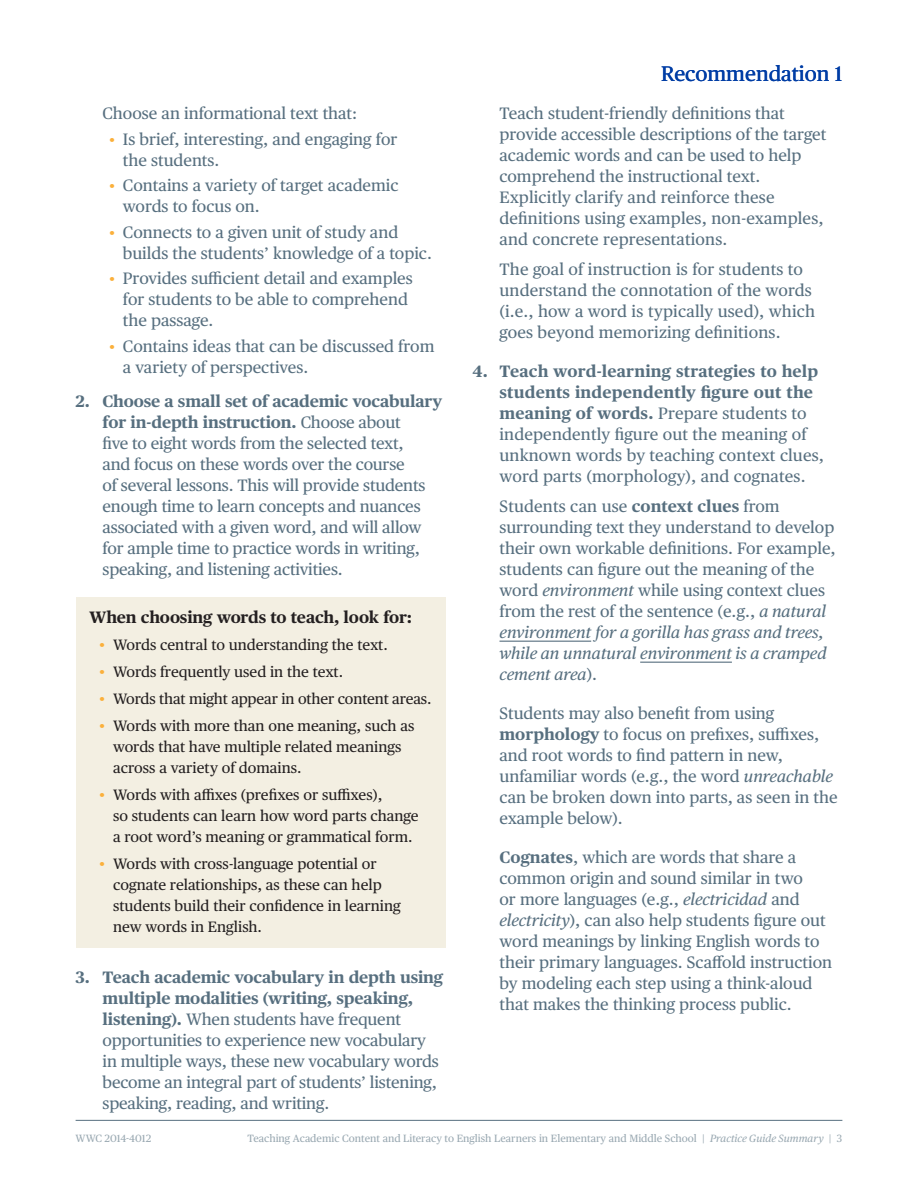
<style>
.page{position:relative;width:918px;height:1188px;background:#fff}
.page>*{position:absolute;margin:0;border:0;box-sizing:border-box;transform-origin:0 0}
.t1{font:21px "Publico Text";color:#003da5}
.t2{font:16.5px/21px "Publico Text";color:#576f7f}
.t3{font:700 16.5px "Publico Text";letter-spacing:-.01em;color:#231f20}
.t4{font:15px/21px "Publico Text";color:#231f20}
.t5{font:10.5px "Publico Text";color:#9aa9b2}
.s1{font-family:"Times New Roman";font-weight:700;font-size:15px;color:#fbb03b}
.s2{font-weight:700}
.s3{font-family:"Times New Roman";font-weight:700;color:#fbb03b}
.s4{font-style:italic}
</style>
<div class="page">
<hr style="left:76px;top:1120px;width:766px;height:1px;background:#576f7f">
<div style="left:76px;top:597px;width:370px;height:350px;background:#f3efe2"></div>
<hr style="left:500px;top:641px;width:91px;height:1px;background:#576f7f">
<hr style="left:640px;top:662px;width:92px;height:1px;background:#576f7f">
<p class="t2" style="left:103px;top:102px;width:256px">Choose an informational text that:</p>
<p class="t2" style="left:123px;top:127px;width:276px;text-indent:-14px"><span class="s1">•</span> Is brief, interesting, and engaging for the students.</p>
<p class="t2" style="left:123px;top:174px;width:277px;text-indent:-14px"><span class="s1">•</span> Contains a variety of target academic words to focus on.</p>
<p class="t2" style="left:123px;top:220px;width:311px;text-indent:-14px"><span class="s1">•</span> Connects to a given unit of study and builds the students’ knowledge of a topic.</p>
<p class="t2" style="left:123px;top:267px;width:292px;text-indent:-14px"><span class="s1">•</span> Provides sufcient detail and examples for students to be able to comprehend the passage.</p>
<p class="t2" style="left:123px;top:334px;width:313px;text-indent:-14px"><span class="s1">•</span> Contains ideas that can be discussed from a variety of perspectives.</p>
<p class="t2" style="left:103px;top:390px;width:341px;text-indent:-27px"><span class="s2">2. Choose a small set of academic vocabulary for in-depth instruction.</span> Choose about<br>fve to eight words from the selected text,<br>and focus on these words over the course<br>of several lessons. This will provide students enough time to learn concepts and nuances associated with a given word, and will allow for ample time to practice words in writing, speaking, and listening activities.</p>
<p class="t3" style="left:89px;top:605px;width:325px">When choosing words to teach, look for:</p>
<p class="t4" style="left:100px;top:634px;width:290px"><span class="s3">•</span> Words central to understanding the text.</p>
<p class="t4" style="left:100px;top:661px;width:245px"><span class="s3">•</span> Words frequently used in the text.</p>
<p class="t4" style="left:100px;top:688px;width:334px"><span class="s3">•</span> Words that might appear in other content areas.</p>
<p class="t4" style="left:113px;top:715px;width:303px;text-indent:-14px"><span class="s3">•</span> Words with more than one meaning, such as words that have multiple related meanings across a variety of domains.</p>
<p class="t4" style="left:113px;top:784px;width:307px;text-indent:-14px"><span class="s3">•</span> Words with afxes (prefxes or sufxes),<br>so students can learn how word parts change a root word’s meaning or grammatical form.</p>
<p class="t4" style="left:113px;top:853px;width:289px;text-indent:-14px"><span class="s3">•</span> Words with cross-language potential or cognate relationships, as these can help students build their confdence in learning new words in English.</p>
<p class="t2" style="left:103px;top:966px;width:342px;text-indent:-27px"><span class="s2">3. Teach academic vocabulary in depth using multiple modalities (writing, speaking, listening).</span> When students have frequent opportunities to experience new vocabulary in multiple ways, these new vocabulary words become an integral part of students’ listening, speaking, reading, and writing.</p>
<p class="t1" style="left:661px;top:58px;width:183px">Recommendation 1</p>
<p class="t2" style="left:500px;top:102px;width:328px">Teach student-friendly defnitions that provide accessible descriptions of the target academic words and can be used to help comprehend the instructional text.<br>Explicitly clarify and reinforce these defnitions using examples, non-examples, and concrete representations.</p>
<p class="t2" style="left:500px;top:258px;width:317px">The goal of instruction is for students to understand the connotation of the words (i.e., how a word is typically used), which goes beyond memorizing defnitions.</p>
<p class="t2" style="left:500px;top:360px;width:326px;text-indent:-27px"><span class="s2">4. Teach word-learning strategies to help students independently fgure out the meaning of words.</span> Prepare students to independently fgure out the meaning of unknown words by teaching context clues, word parts (morphology), and cognates.</p>
<p class="t2" style="left:500px;top:495px;width:338px">Students can use <span class="s2">context clues</span> from surrounding text they understand to develop their own workable defnitions. For example, students can fgure out the meaning of the word <span class="s4">environment</span> while using context clues from the rest of the sentence (e.g., <span class="s4">a natural environment for a gorilla has grass and trees, while an unnatural environment is a cramped cement area</span>).</p>
<p class="t2" style="left:500px;top:702px;width:340px">Students may also beneft from using <span class="s2">morphology</span> to focus on prefxes, sufxes, and root words to fnd pattern in new, unfamiliar words (e.g., the word <span class="s4">unreachable </span>can be broken down into parts, as seen in the example below).</p>
<p class="t2" style="left:500px;top:846px;width:334px"><span class="s2">Cognates</span>, which are words that share a common origin and sound similar in two<br>or more languages (e.g., <span class="s4">electricidad</span> and <span class="s4">electricity</span>), can also help students fgure out word meanings by linking English words to their primary languages. Scafold instruction by modeling each step using a think-aloud that makes the thinking process public.</p>
<p class="t5" style="left:76px;top:1130px;width:77px">WWC 2014-4012</p>
<p class="t5" style="left:247px;top:1130px;width:596px">Teaching Academic Content and Literacy to English Learners in Elementary and Middle School | <span class="s4">Practice Guide Summary</span> | 3</p>
</div>
